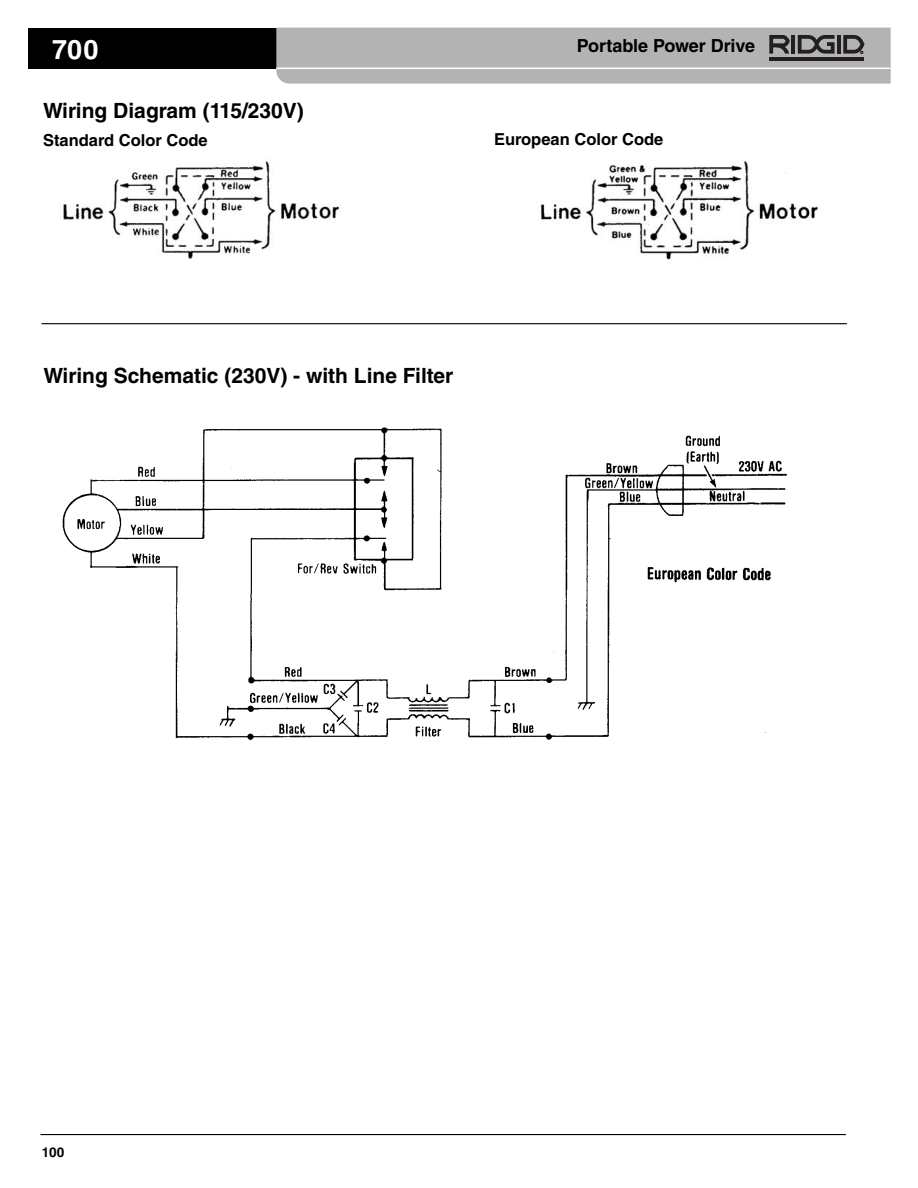
<style>
.page{position:relative;width:918px;height:1188px;background:#fff}
.page>*{position:absolute;margin:0;border:0;box-sizing:border-box;transform-origin:0 0}
.t1{font:700 27px "Helvetica LT Std";color:#fff}
.t2{font:700 21px "Helvetica LT Std";color:#000}
.t3{font:700 18px "Helvetica LT Std";color:#000}
.t4{font:700 16.5px "Helvetica LT Std";color:#000}
.t5{font:700 13.5px "Helvetica LT Std";color:#000}
</style>
<div class="page">
<hr style="left:40px;top:1134px;width:806px;height:1px;background:#000">
<div style="left:28px;top:28px;width:426px;height:40px;background:#000"></div>
<svg style="left:276px;top:28px;width:615px;height:56px;background:#afafaf"></svg>
<img style="left:63px;top:161px;width:277px;height:98px">
<img style="left:540px;top:161px;width:282px;height:99px">
<img style="left:62px;top:427px;width:725px;height:314px">
<hr style="left:42px;top:323px;width:805px;height:1px;background:#000">
<p class="t1" style="left:52px;top:40px;width:48px">700</p>
<p class="t3" style="left:577px;top:39px;width:180px">Portable Power Drive</p>
<p class="t2" style="left:43px;top:103px;width:262px">Wiring Diagram (115/230V)</p>
<p class="t4" style="left:43px;top:134px;width:166px">Standard Color Code</p>
<p class="t4" style="left:494px;top:133px;width:171px">European Color Code</p>
<p class="t2" style="left:43px;top:368px;width:412px">Wiring Schematic (230V) - with Line Filter</p>
<p class="t5" style="left:42px;top:1147px;width:24px">100</p>
</div>
